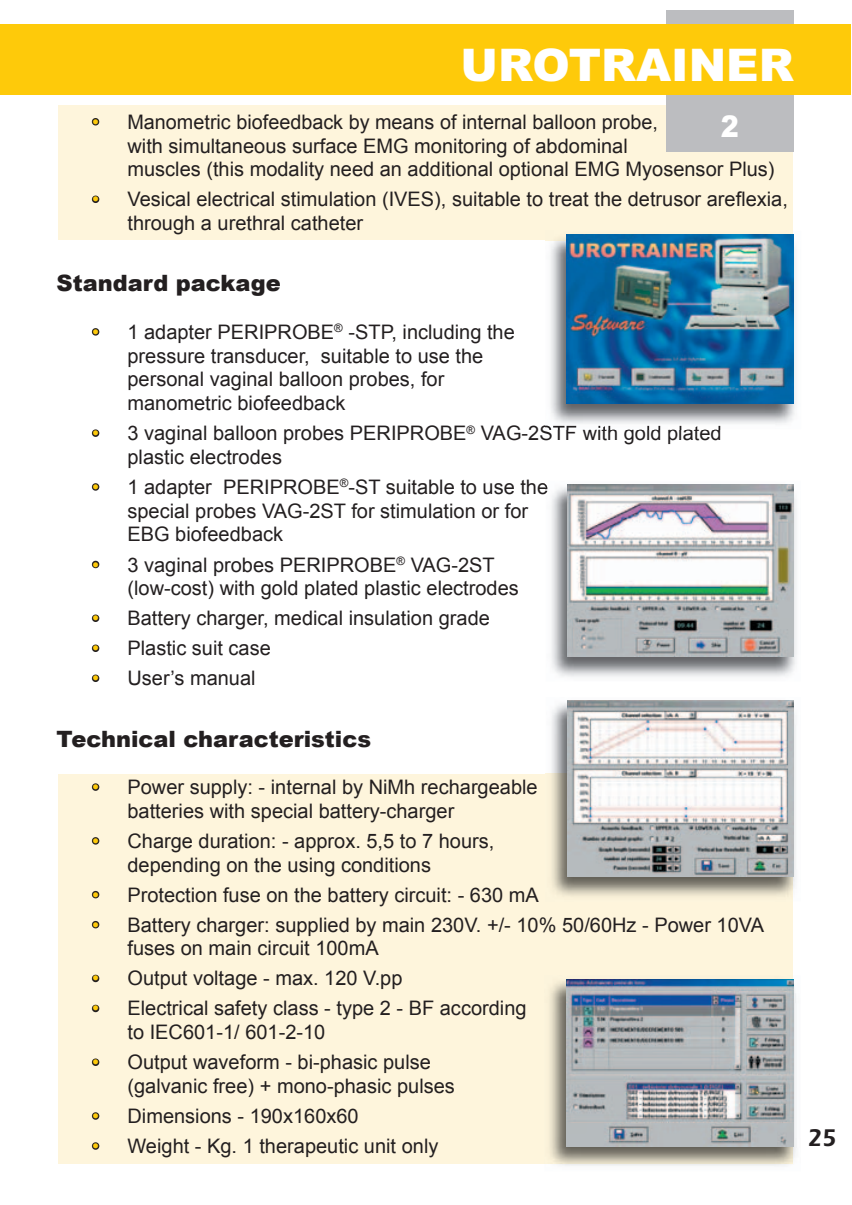
<style>
.page{position:relative;width:852px;height:1205px;background:#fff}
.page>*{position:absolute;margin:0;border:0;box-sizing:border-box;transform-origin:0 0}
.t1{font:900 45px "Arial";color:#fff}
.t2{font:900 30px "Arial";color:#fff;scale:.9 1}
.t3{font:600 25px "Itc Eras";color:#231f20;scale:.9 1}
.t4{font:900 22.5px "Arial";color:#231f20}
.t5{font:20px/23.8px "Arial";color:#231f20}
.s1{color:#feca0a}
</style>
<div class="page">
<div style="left:58px;top:773px;width:734px;height:390px;background:#fef5dc"></div>
<div style="left:58px;top:105px;width:734px;height:135px;background:#fef5dc"></div>
<div style="left:666px;top:10px;width:128px;height:141px;background:#bcbdc0"></div>
<svg style="left:91px;top:118px;width:9px;height:8px"></svg>
<svg style="left:91px;top:195px;width:9px;height:8px"></svg>
<svg style="left:91px;top:328px;width:9px;height:8px"></svg>
<svg style="left:91px;top:429px;width:9px;height:8px"></svg>
<svg style="left:91px;top:483px;width:9px;height:8px"></svg>
<svg style="left:91px;top:560px;width:9px;height:9px"></svg>
<svg style="left:91px;top:614px;width:9px;height:8px"></svg>
<svg style="left:91px;top:644px;width:9px;height:8px"></svg>
<svg style="left:91px;top:674px;width:9px;height:8px"></svg>
<svg style="left:91px;top:783px;width:9px;height:8px"></svg>
<svg style="left:91px;top:837px;width:9px;height:8px"></svg>
<svg style="left:91px;top:890px;width:9px;height:9px"></svg>
<svg style="left:91px;top:920px;width:9px;height:9px"></svg>
<svg style="left:91px;top:974px;width:9px;height:9px"></svg>
<svg style="left:91px;top:1004px;width:9px;height:9px"></svg>
<svg style="left:91px;top:1058px;width:9px;height:8px"></svg>
<svg style="left:91px;top:1112px;width:9px;height:8px"></svg>
<svg style="left:91px;top:1142px;width:9px;height:8px"></svg>
<div style="left:0;top:24px;width:850px;height:71px;background:#feca0a"></div>
<img style="left:545px;top:231px;width:251px;height:198px">
<img style="left:545px;top:231px;width:247px;height:9px">
<img style="left:545px;top:425px;width:116px;height:4px">
<img style="left:668px;top:426px;width:52px;height:3px">
<img style="left:567px;top:235px;width:227px;height:169px">
<img style="left:547px;top:486px;width:250px;height:191px">
<img style="left:567px;top:484px;width:227px;height:172px">
<img style="left:551px;top:700px;width:245px;height:201px">
<img style="left:551px;top:773px;width:241px;height:128px">
<img style="left:567px;top:701px;width:227px;height:175px">
<img style="left:544px;top:975px;width:253px;height:191px">
<img style="left:544px;top:975px;width:248px;height:188px">
<img style="left:566px;top:979px;width:228px;height:167px">
<h1 class="t1" style="left:461px;top:32px;width:335px">UROTRAINER</h1>
<p class="t5" style="left:92px;top:110px;width:567px"><span class="s1">•</span> Manometric biofeedback by means of internal balloon probe,</p>
<h2 class="t2" style="left:721px;top:104px;width:22px">2</h2>
<p class="t5" style="left:127px;top:134px;width:648px">with simultaneous surface EMG monitoring of abdominal<br>muscles (this modality need an additional optional EMG Myosensor Plus)</p>
<p class="t5" style="left:127px;top:187px;width:662px;text-indent:-35px"><span class="s1">•</span> Vesical electrical stimulation (IVES), suitable to treat the detrusor areflexia, through a urethral catheter</p>
<p class="t4" style="left:57px;top:271px;width:226px">Standard package</p>
<p class="t5" style="left:127px;top:320px;width:389px;text-indent:-35px"><span class="s1">•</span> 1 adapter PERIPROBE<sup>®</sup> -STP, including the pressure transducer, suitable to use the personal vaginal balloon probes, for manometric biofeedback</p>
<p class="t5" style="left:127px;top:421px;width:596px;text-indent:-35px"><span class="s1">•</span> 3 vaginal balloon probes PERIPROBE<sup>®</sup> VAG-2STF with gold plated plastic electrodes</p>
<p class="t5" style="left:127px;top:475px;width:422px;text-indent:-35px"><span class="s1">•</span> 1 adapter PERIPROBE<sup>®</sup>-ST suitable to use the special probes VAG-2ST for stimulation or for<br>EBG biofeedback</p>
<p class="t5" style="left:127px;top:552px;width:393px;text-indent:-35px"><span class="s1">•</span> 3 vaginal probes PERIPROBE<sup>®</sup> VAG-2ST (low-cost) with gold plated plastic electrodes</p>
<p class="t5" style="left:92px;top:606px;width:399px"><span class="s1">•</span> Battery charger, medical insulation grade</p>
<p class="t5" style="left:92px;top:636px;width:180px"><span class="s1">•</span> Plastic suit case</p>
<p class="t5" style="left:92px;top:666px;width:165px"><span class="s1">•</span> User’s manual</p>
<p class="t4" style="left:57px;top:726px;width:316px">Technical characteristics</p>
<p class="t5" style="left:127px;top:775px;width:412px;text-indent:-35px"><span class="s1">•</span> Power supply: - internal by NiMh rechargeable batteries with special battery-charger</p>
<p class="t5" style="left:127px;top:829px;width:368px;text-indent:-35px"><span class="s1">•</span> Charge duration: - approx. 5,5 to 7 hours, depending on the using conditions</p>
<p class="t5" style="left:92px;top:882px;width:448px"><span class="s1">•</span> Protection fuse on the battery circuit: - 630 mA</p>
<p class="t5" style="left:127px;top:912px;width:638px;text-indent:-35px"><span class="s1">•</span> Battery charger: supplied by main 230V. +/- 10% 50/60Hz - Power 10VA fuses on main circuit 100mA</p>
<p class="t5" style="left:92px;top:966px;width:312px"><span class="s1">•</span> Output voltage - max. 120 V.pp</p>
<p class="t5" style="left:127px;top:996px;width:401px;text-indent:-35px"><span class="s1">•</span> Electrical safety class - type 2 - BF according to IEC601-1/ 601-2-10</p>
<p class="t5" style="left:127px;top:1050px;width:329px;text-indent:-35px"><span class="s1">•</span> Output waveform - bi-phasic pulse (galvanic free) + mono-phasic pulses</p>
<p class="t5" style="left:92px;top:1104px;width:268px"><span class="s1">•</span> Dimensions - 190x160x60</p>
<p class="t5" style="left:92px;top:1134px;width:348px"><span class="s1">•</span> Weight - Kg. 1 therapeutic unit only</p>
<p class="t3" style="left:808px;top:1123px;width:33px">25</p>
</div>
